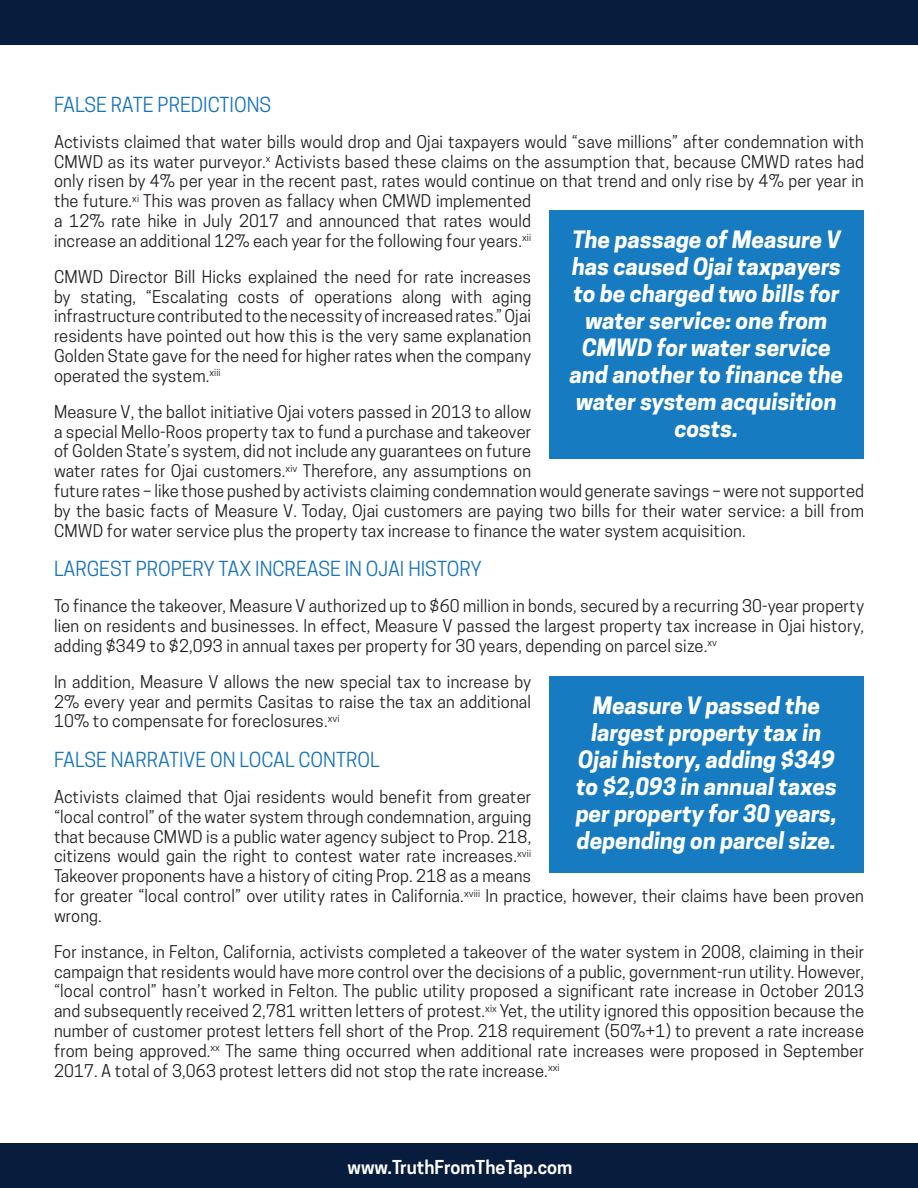
<style>
.page{position:relative;width:918px;height:1188px;background:#fff}
.page>*{position:absolute;margin:0;border:0;box-sizing:border-box;transform-origin:0 0}
.t1{font:italic 700 22.5px/27px "Cooper Hewitt";color:#fff;text-align:center}
.t2{font:19.5px "Cooper Hewitt";color:#1974bb}
.t3{font:600 18px "Cooper Hewitt";color:#fff}
.t4{font:16.5px/19.8px "Cooper Hewitt";letter-spacing:.01em;color:#231f20;text-align:justify}
</style>
<div class="page">
<div style="left:0;top:1143px;width:918px;height:45px;background:#081d3e"></div>
<div style="left:0;top:0;width:918px;height:45px;background:#081d3e"></div>
<div style="left:549px;top:211px;width:315px;height:248px;background:#177bc1"></div>
<div style="left:549px;top:677px;width:315px;height:196px;background:#177bc1"></div>
<p class="t2" style="left:54px;top:93px;width:219px">FALSE RATE PREDICTIONS</p>
<p class="t4" style="left:54px;top:132px;width:812px;text-align:left">Activists claimed that water bills would drop and Ojai taxpayers would “save millions” after condemnation with CMWD as its water purveyor.<sup>x</sup> Activists based these claims on the assumption that, because CMWD rates had only risen by 4% per year in the recent past, rates would continue on that trend and only rise by 4% per year in the future.<sup>xi</sup> This was proven as fallacy when CMWD implemented<br>a 12% rate hike in July 2017 and announced that rates would<br>increase an additional 12% each year for the following four years.<sup>xii</sup></p>
<p class="t4" style="left:54px;top:267px;width:479px">CMWD Director Bill Hicks explained the need for rate increases by stating, “Escalating costs of operations along with aging infrastructure contributed to the necessity of increased rates.” Ojai residents have pointed out how this is the very same explanation Golden State gave for the need for higher rates when the company operated the system.<sup>xiii</sup></p>
<p class="t4" style="left:54px;top:402px;width:812px;text-align:left">Measure V, the ballot initiative Ojai voters passed in 2013 to allow<br>a special Mello-Roos property tax to fund a purchase and takeover<br>of Golden State’s system, did not include any guarantees on future<br>water rates for Ojai customers.<sup>xiv</sup> Therefore, any assumptions on<br>future rates – like those pushed by activists claiming condemnation would generate savings – were not supported by the basic facts of Measure V. Today, Ojai customers are paying two bills for their water service: a bill from CMWD for water service plus the property tax increase to finance the water system acquisition.</p>
<p class="t2" style="left:54px;top:557px;width:429px">LARGEST PROPERY TAX INCREASE IN OJAI HISTORY</p>
<p class="t4" style="left:54px;top:596px;width:812px">To finance the takeover, Measure V authorized up to $60 million in bonds, secured by a recurring 30-year property lien on residents and businesses. In effect, Measure V passed the largest property tax increase in Ojai history, adding $349 to $2,093 in annual taxes per property for 30 years, depending on parcel size.<sup>xv</sup></p>
<p class="t4" style="left:54px;top:672px;width:479px">In addition, Measure V allows the new special tax to increase by 2% every year and permits Casitas to raise the tax an additional 10% to compensate for foreclosures.<sup>xvi</sup></p>
<p class="t2" style="left:54px;top:748px;width:327px">FALSE NARRATIVE ON LOCAL CONTROL</p>
<p class="t4" style="left:54px;top:787px;width:811px;text-align:left">Activists claimed that Ojai residents would benefit from greater<br>“local control” of the water system through condemnation, arguing<br>that because CMWD is a public water agency subject to Prop. 218,<br>citizens would gain the right to contest water rate increases.<sup>xvii<br></sup>Takeover proponents have a history of citing Prop. 218 as a means<br>for greater “local control” over utility rates in California.<sup>xviii</sup> In practice, however, their claims have been proven wrong.</p>
<p class="t4" style="left:54px;top:942px;width:812px">For instance, in Felton, California, activists completed a takeover of the water system in 2008, claiming in their campaign that residents would have more control over the decisions of a public, government-run utility. However, “local control” hasn’t worked in Felton. The public utility proposed a significant rate increase in October 2013 and subsequently received 2,781 written letters of protest.<sup>xix</sup> Yet, the utility ignored this opposition because the number of customer protest letters fell short of the Prop. 218 requirement (50%+1) to prevent a rate increase from being approved.<sup>xx</sup> The same thing occurred when additional rate increases were proposed in September 2017. A total of 3,063 protest letters did not stop the rate increase.<sup>xxi</sup></p>
<p class="t1" style="left:570px;top:226px;width:275px">The passage of Measure V has caused Ojai taxpayers to be charged two bills for water service: one from<br>CMWD for water service and another to finance the water system acquisition costs.</p>
<p class="t1" style="left:576px;top:692px;width:263px">Measure V passed the largest property tax in<br>Ojai history, adding $349 to $2,093 in annual taxes per property for 30 years, depending on parcel size.</p>
<p class="t3" style="left:348px;top:1157px;width:226px">www.TruthFromTheTap.com</p>
</div>
